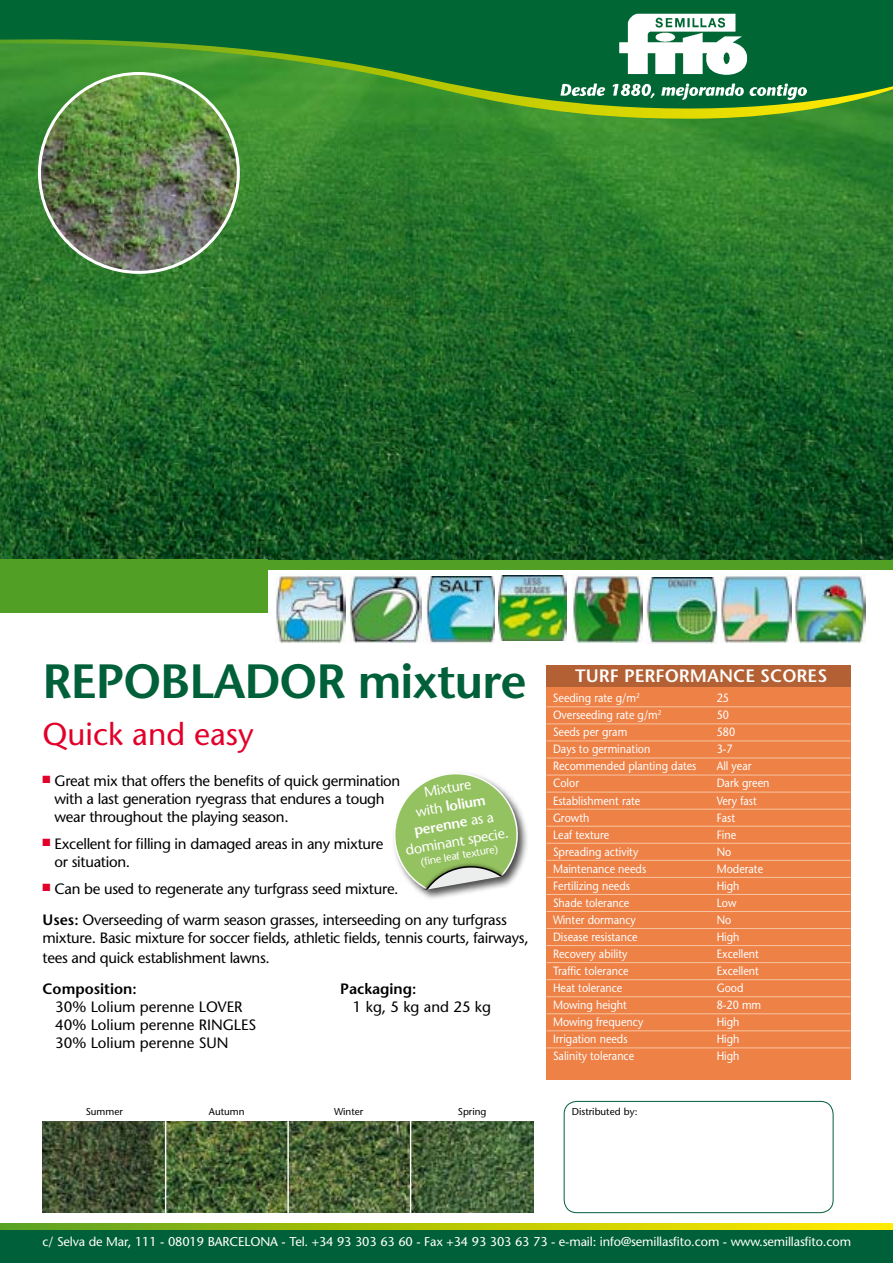
<style>
.page{position:relative;width:893px;height:1263px;background:#fff}
.page>*{position:absolute;margin:0;border:0;box-sizing:border-box;transform-origin:0 0}
.t1{font:600 48px "Stone Sans Std";letter-spacing:-.02em;color:#006039}
.t2{font:500 31.5px "Stone Sans Std";color:#e2002a}
.t3{font:600 18px "Stone Sans Std";color:#fff}
.t4{font:500 15px/18px "Stone Sans Std";letter-spacing:-.02em;color:#000}
.t5{font:500 15px/18px "Stone Sans Std";color:#000}
.t6{font:600 15px "Stone Sans Std";color:#000}
.t7{font:500 14.25px/18px "Stone Sans Std";color:#fff;text-align:center}
.t8{font:500 12.75px "Stone Sans Std";letter-spacing:-.01em;color:#fff}
.t9{font:500 12px "Stone Sans Std";color:#fff;scale:.9 1}
.t10{font:500 10.8px "Stone Sans Std";color:#fff}
.t11{font:500 9.9px "Stone Sans Std";color:#000}
.s1{font-weight:600}
</style>
<div class="page">
<div style="left:265px;top:559px;width:628px;height:11px;background:#51a025"></div>
<div style="left:0;top:1223px;width:893px;height:40px;background:linear-gradient(to right,#5fa21a,#ffec00)"></div>
<img style="left:0;top:120px;width:893px;height:440px">
<svg style="left:0;top:110px;width:893px;height:10px;background:#5ea027"></svg>
<svg style="left:0;top:0;width:893px;height:110px;background:#1e7a30"></svg>
<img style="left:560px;top:14px;width:247px;height:85px">
<div style="left:0;top:1231px;width:893px;height:32px;background:#006039"></div>
<div style="left:0;top:559px;width:268px;height:53px;background:#51a025"></div>
<img style="left:275px;top:575px;width:71px;height:67px">
<img style="left:572px;top:575px;width:71px;height:67px">
<img style="left:498px;top:575px;width:68px;height:65px">
<img style="left:795px;top:575px;width:71px;height:67px">
<img style="left:424px;top:576px;width:71px;height:67px">
<img style="left:721px;top:575px;width:70px;height:67px">
<img style="left:350px;top:575px;width:71px;height:68px">
<img style="left:646px;top:577px;width:72px;height:66px">
<div style="left:546px;top:685px;width:304px;height:394px;background:#ee8146"></div>
<hr style="left:547px;top:706px;width:304px;height:1px;background:#f9c4a1">
<hr style="left:547px;top:723px;width:304px;height:1px;background:#f9c4a1">
<hr style="left:547px;top:740px;width:304px;height:1px;background:#f9c4a1">
<hr style="left:547px;top:758px;width:304px;height:1px;background:#f9c4a1">
<hr style="left:547px;top:775px;width:304px;height:1px;background:#f9c4a1">
<hr style="left:547px;top:792px;width:304px;height:1px;background:#f9c4a1">
<hr style="left:547px;top:809px;width:304px;height:1px;background:#f9c4a1">
<hr style="left:547px;top:826px;width:304px;height:1px;background:#f9c4a1">
<hr style="left:547px;top:843px;width:304px;height:1px;background:#f9c4a1">
<hr style="left:547px;top:860px;width:304px;height:1px;background:#f9c4a1">
<hr style="left:547px;top:877px;width:304px;height:1px;background:#f9c4a1">
<hr style="left:547px;top:894px;width:304px;height:1px;background:#f9c4a1">
<hr style="left:547px;top:911px;width:304px;height:1px;background:#f9c4a1">
<hr style="left:547px;top:928px;width:304px;height:1px;background:#f9c4a1">
<hr style="left:547px;top:945px;width:304px;height:1px;background:#f9c4a1">
<hr style="left:547px;top:962px;width:304px;height:1px;background:#f9c4a1">
<hr style="left:547px;top:979px;width:304px;height:1px;background:#f9c4a1">
<hr style="left:547px;top:996px;width:304px;height:1px;background:#f9c4a1">
<hr style="left:547px;top:1013px;width:304px;height:1px;background:#f9c4a1">
<hr style="left:547px;top:1030px;width:304px;height:1px;background:#f9c4a1">
<hr style="left:547px;top:1047px;width:304px;height:1px;background:#f9c4a1">
<div style="left:391px;top:770px;width:138px;height:130px;background:#000;opacity:.7"></div>
<svg style="left:391px;top:770px;width:138px;height:126px"></svg>
<img style="left:43px;top:1121px;width:490px;height:91px">
<hr style="left:165px;top:1118px;width:1px;height:96px;background:#fff">
<hr style="left:287px;top:1118px;width:2px;height:96px;background:#fff">
<hr style="left:410px;top:1118px;width:1px;height:96px;background:#fff">
<div style="left:546px;top:666px;width:304px;height:21px;background:#b36134"></div>
<div style="left:564px;top:1101px;width:269px;height:112px;border:1px solid #006039;border-radius:13px"></div>
<img style="left:39px;top:73px;width:199px;height:199px;border-radius:99px">
<h1 class="t1" style="left:43px;top:653px;width:486px">REPOBLADOR MIXTURE</h1>
<h2 class="t2" style="left:43px;top:715px;width:213px">Quick and easy</h2>
<p class="t4" style="left:55px;top:771px;width:347px;text-indent:-12px"><sup>■</sup> Great mix that offers the benefits of quick germination with a last generation ryegrass that endures a tough wear throughout the playing season.</p>
<p class="t4" style="left:55px;top:835px;width:330px;text-indent:-12px"><sup>■</sup> Excellent for filling in damaged areas in any mixture or situation.</p>
<p class="t4" style="left:43px;top:874px;width:466px;line-height:30.8px"><sup>■</sup> Can be used to regenerate any turfgrass seed mixture.<br><span class="s1">USES:</span> Overseeding of warm season grasses, interseeding on any turfgrass</p>
<p class="t4" style="left:43px;top:928px;width:488px;line-height:19.8px">mixture. Basic mixture for soccer fields, athletic fields, tennis courts, fairways, tees and quick establishment lawns.</p>
<p class="t6" style="left:43px;top:979px;width:96px">COMPOSITION:</p>
<p class="t6" style="left:340px;top:979px;width:78px">PACKAGING:</p>
<p class="t5" style="left:55px;top:997px;width:189px">30% Lolium perenne LOVER</p>
<p class="t4" style="left:353px;top:997px;width:140px">1 kg, 5 kg and 25 kg</p>
<p class="t5" style="left:55px;top:1015px;width:203px">40% Lolium perenne RINGLES<br>30% Lolium perenne SUN</p>
<p class="t7" style="left:395px;top:788px;width:106px;rotate:-10deg">Mixture<br>with <span class="s1">LOLIUM<br>PERENNE</span> as a dominant specie.</p>
<p class="t10" style="left:420px;top:856px;width:80px;rotate:-10deg">(fi ne leaf texture)</p>
<p class="t11" style="left:86px;top:1105px;width:39px">Summer</p>
<p class="t11" style="left:209px;top:1105px;width:37px">Autumn</p>
<p class="t11" style="left:334px;top:1105px;width:31px">Winter</p>
<p class="t11" style="left:458px;top:1105px;width:30px">Spring</p>
<h3 class="t3" style="left:575px;top:665px;width:254px">TURF PERFORMANCE SCORES</h3>
<p class="t9" style="left:553px;top:691px;width:98px">Seeding rate g/m<sup>2</sup></p>
<p class="t9" style="left:717px;top:691px;width:15px">25</p>
<p class="t9" style="left:553px;top:708px;width:122px">Overseeding rate g/m<sup>2</sup></p>
<p class="t9" style="left:717px;top:708px;width:15px">50</p>
<p class="t9" style="left:553px;top:725px;width:84px">Seeds per gram</p>
<p class="t9" style="left:717px;top:725px;width:22px">580</p>
<p class="t9" style="left:553px;top:742px;width:110px">Days to germination</p>
<p class="t9" style="left:717px;top:742px;width:19px">3-7</p>
<p class="t9" style="left:553px;top:759px;width:171px">Recommended planting dates A</p>
<p class="t9" style="left:723px;top:759px;width:33px">ll year</p>
<p class="t9" style="left:553px;top:776px;width:30px">Color</p>
<p class="t9" style="left:717px;top:776px;width:60px">Dark green</p>
<p class="t9" style="left:553px;top:793px;width:99px">Establishment rate</p>
<p class="t9" style="left:717px;top:793px;width:46px">Very fast</p>
<p class="t9" style="left:553px;top:810px;width:42px">Growth</p>
<p class="t9" style="left:717px;top:810px;width:22px">Fast</p>
<p class="t9" style="left:553px;top:827px;width:64px">Leaf texture</p>
<p class="t9" style="left:717px;top:827px;width:23px">Fine</p>
<p class="t9" style="left:553px;top:844px;width:96px">Spreading activity</p>
<p class="t9" style="left:717px;top:844px;width:18px">No</p>
<p class="t9" style="left:553px;top:861px;width:105px">Maintenance needs</p>
<p class="t9" style="left:717px;top:861px;width:53px">Moderate</p>
<p class="t9" style="left:553px;top:878px;width:87px">Fertilizing needs</p>
<p class="t9" style="left:717px;top:878px;width:27px">High</p>
<p class="t9" style="left:553px;top:895px;width:86px">Shade tolerance</p>
<p class="t9" style="left:717px;top:895px;width:23px">Low</p>
<p class="t9" style="left:553px;top:912px;width:94px">Winter dormancy</p>
<p class="t9" style="left:717px;top:912px;width:18px">No</p>
<p class="t9" style="left:553px;top:930px;width:96px">Disease resistance</p>
<p class="t9" style="left:717px;top:930px;width:27px">High</p>
<p class="t9" style="left:553px;top:947px;width:84px">Recovery ability</p>
<p class="t9" style="left:717px;top:947px;width:49px">Excellent</p>
<p class="t9" style="left:553px;top:964px;width:86px">Traffic tolerance</p>
<p class="t9" style="left:717px;top:964px;width:49px">Excellent</p>
<p class="t9" style="left:553px;top:981px;width:79px">Heat tolerance</p>
<p class="t9" style="left:717px;top:981px;width:31px">Good</p>
<p class="t9" style="left:553px;top:998px;width:84px">Mowing height</p>
<p class="t9" style="left:717px;top:998px;width:51px">8-20 mm</p>
<p class="t9" style="left:553px;top:1015px;width:102px">Mowing frequency</p>
<p class="t9" style="left:717px;top:1015px;width:27px">High</p>
<p class="t9" style="left:553px;top:1032px;width:84px">Irrigation needs</p>
<p class="t9" style="left:717px;top:1032px;width:27px">High</p>
<p class="t9" style="left:553px;top:1049px;width:92px">Salinity tolerance</p>
<p class="t9" style="left:717px;top:1049px;width:27px">High</p>
<p class="t11" style="left:572px;top:1105px;width:67px">Distributed by:</p>
<p class="t8" style="left:43px;top:1234px;width:189px">c/ Selva de Mar, 111 - 08019 Barcelon</p>
<p class="t8" style="left:270px;top:1234px;width:582px">a - Tel. +34 93 303 63 60 - Fax +34 93 303 63 73 - e-mail: info@semillasfito.com - www.semillasfito.com</p>
</div>
